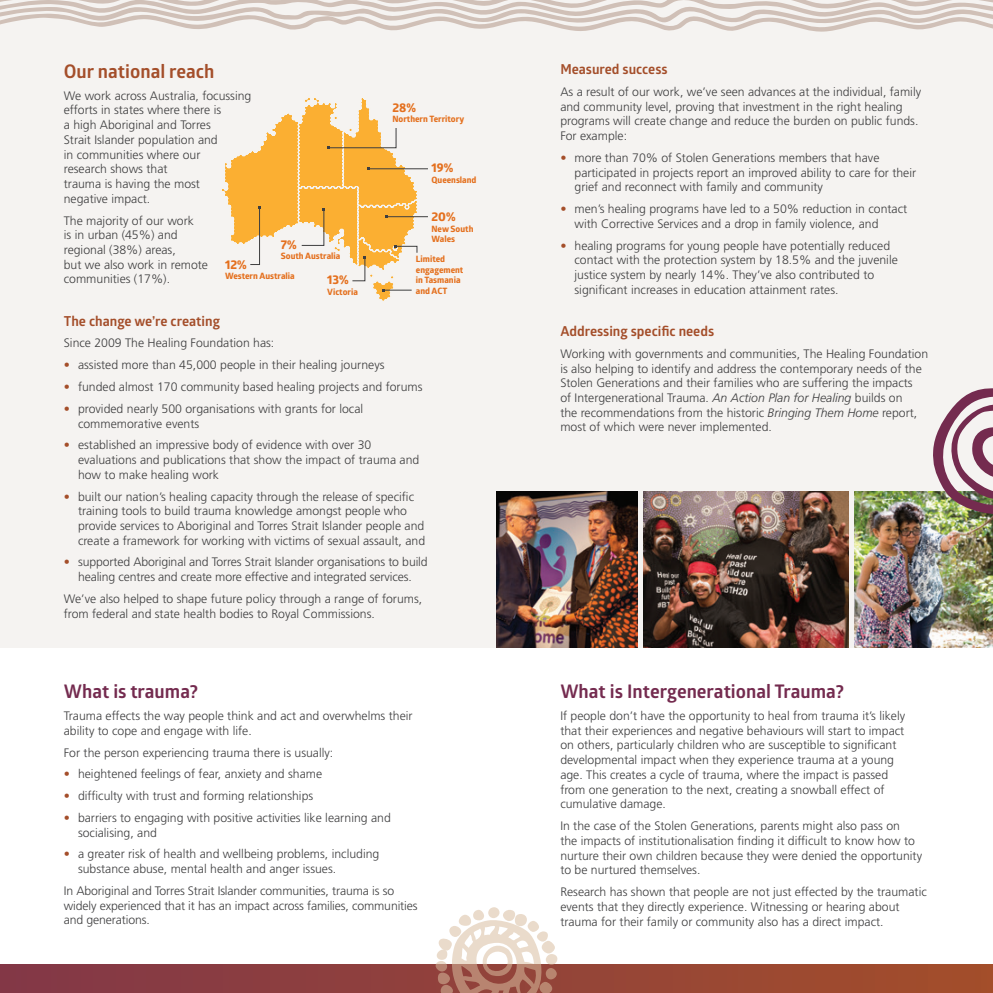
<style>
.page{position:relative;width:993px;height:993px;background:#fff}
.page>*{position:absolute;margin:0;border:0;box-sizing:border-box;transform-origin:0 0}
.t1{font:700 18.75px "Glober";color:#742b4f}
.t2{font:700 18.75px "Glober";color:#a44e2a}
.t3{font:700 13.75px "Glober";color:#a44e2a}
.t4{font:700 12.5px "Globerx";color:#e4701e}
.t5{font:300 12.25px/14.8px "Frutiger LT Std";color:#3e3e3f}
.t6{font:700 8.75px/10.5px "Globerx";color:#e4701e}
.s1{color:#a44e2a}
.s2{font-style:italic}
</style>
<div class="page">
<div style="left:0;top:0;width:992px;height:647px;background:#f5f3f1"></div>
<hr style="left:368px;top:168px;width:60px;height:1px;background:#3e3e3f">
<hr style="left:386px;top:216px;width:42px;height:1px;background:#3e3e3f">
<svg style="left:222px;top:98px;width:195px;height:203px"></svg>
<svg style="left:0;top:964px;width:992px;height:28px"></svg>
<img style="left:854px;top:491px;width:138px;height:156px">
<img style="left:643px;top:491px;width:205px;height:156px">
<img style="left:496px;top:491px;width:141px;height:156px">
<img style="left:932px;top:388px;width:60px;height:130px">
<svg style="left:541px;top:940px;width:14px;height:13px"></svg>
<svg style="left:488px;top:906px;width:11px;height:12px"></svg>
<svg style="left:545px;top:967px;width:11px;height:12px"></svg>
<svg style="left:545px;top:953px;width:12px;height:11px"></svg>
<svg style="left:436px;top:909px;width:116px;height:83px"></svg>
<svg style="left:0;top:0;width:992px;height:32px"></svg>
<h1 class="t2" style="left:64px;top:58px;width:152px">Our national reach</h1>
<p class="t5" style="left:64px;top:88px;width:189px">We work across Australia, focussing efforts in states where there is<br>a high Aboriginal and Torres<br>Strait Islander population and<br>in communities where our<br>research shows that<br>trauma is having the most<br>negative impact.</p>
<p class="t5" style="left:64px;top:213px;width:146px">The majority of our work<br>is in urban (45%) and regional (38%) areas,<br>but we also work in remote communities (17%).</p>
<p class="t3" style="left:64px;top:311px;width:158px">The change we’re creating</p>
<p class="t5" style="left:64px;top:336px;width:212px">Since 2009 The Healing Foundation has:</p>
<p class="t5" style="left:64px;top:357px;width:322px"><span class="s1">•</span> assisted more than 45,000 people in their healing journeys</p>
<p class="t5" style="left:64px;top:379px;width:360px"><span class="s1">•</span> funded almost 170 community based healing projects and forums</p>
<p class="t5" style="left:78px;top:401px;width:286px;text-indent:-14px"><span class="s1">•</span> provided nearly 500 organisations with grants for local commemorative events</p>
<p class="t5" style="left:78px;top:438px;width:343px;text-indent:-14px"><span class="s1">•</span> established an impressive body of evidence with over 30 evaluations and publications that show the impact of trauma and how to make healing work</p>
<p class="t5" style="left:78px;top:489px;width:348px;text-indent:-14px"><span class="s1">•</span> built our nation’s healing capacity through the release of specific training tools to build trauma knowledge amongst people who provide services to Aboriginal and Torres Strait Islander people and create a framework for working with victims of sexual assault, and</p>
<p class="t5" style="left:64px;top:555px;width:365px;text-align:center"><span class="s1">•</span> supported Aboriginal and Torres Strait Islander organisations to build healing centres and create more effective and integrated services.</p>
<p class="t5" style="left:64px;top:591px;width:360px">We’ve also helped to shape future policy through a range of forums, from federal and state health bodies to Royal Commissions.</p>
<p class="t4" style="left:392px;top:98px;width:25px">28%</p>
<p class="t6" style="left:392px;top:114px;width:73px">Northern Territory</p>
<p class="t4" style="left:431px;top:158px;width:23px">19%</p>
<p class="t6" style="left:431px;top:174px;width:46px">Queensland</p>
<p class="t4" style="left:431px;top:208px;width:26px">20%</p>
<p class="t6" style="left:431px;top:223px;width:43px">New South<br>Wales</p>
<p class="t4" style="left:281px;top:235px;width:17px">7%</p>
<p class="t6" style="left:281px;top:250px;width:61px">South Australia</p>
<p class="t6" style="left:416px;top:254px;width:49px">Limited engagement in Tasmania and ACT</p>
<p class="t4" style="left:225px;top:255px;width:23px">12%</p>
<p class="t6" style="left:225px;top:271px;width:71px">Western Australia</p>
<p class="t4" style="left:327px;top:270px;width:23px">13%</p>
<p class="t6" style="left:327px;top:286px;width:32px">Victoria</p>
<h1 class="t1" style="left:64px;top:678px;width:136px">What is trauma?</h1>
<p class="t5" style="left:64px;top:708px;width:350px">Trauma effects the way people think and act and overwhelms their ability to cope and engage with life.</p>
<p class="t5" style="left:64px;top:744px;width:271px">For the person experiencing trauma there is usually:</p>
<p class="t5" style="left:64px;top:766px;width:260px"><span class="s1">•</span> heightened feelings of fear, anxiety and shame</p>
<p class="t5" style="left:64px;top:788px;width:251px"><span class="s1">•</span> difficulty with trust and forming relationships</p>
<p class="t5" style="left:78px;top:810px;width:314px;text-indent:-14px"><span class="s1">•</span> barriers to engaging with positive activities like learning and socialising, and</p>
<p class="t5" style="left:78px;top:846px;width:303px;text-indent:-14px"><span class="s1">•</span> a greater risk of health and wellbeing problems, including substance abuse, mental health and anger issues.</p>
<p class="t5" style="left:64px;top:883px;width:355px">In Aboriginal and Torres Strait Islander communities, trauma is so widely experienced that it has an impact across families, communities and generations.</p>
<p class="t3" style="left:560px;top:60px;width:109px">Measured success</p>
<p class="t5" style="left:560px;top:84px;width:362px">As a result of our work, we’ve seen advances at the individual, family and community level, proving that investment in the right healing programs will create change and reduce the burden on public funds.<br>For example:</p>
<p class="t5" style="left:574px;top:150px;width:343px;text-indent:-14px"><span class="s1">•</span> more than 70% of Stolen Generations members that have participated in projects report an improved ability to care for their grief and reconnect with family and community</p>
<p class="t5" style="left:574px;top:202px;width:334px;text-indent:-14px"><span class="s1">•</span> men’s healing programs have led to a 50% reduction in contact with Corrective Services and a drop in family violence, and</p>
<p class="t5" style="left:574px;top:238px;width:325px;text-indent:-14px"><span class="s1">•</span> healing programs for young people have potentially reduced contact with the protection system by 18.5% and the juvenile justice system by nearly 14%. They’ve also contributed to significant increases in education attainment rates.</p>
<p class="t3" style="left:560px;top:321px;width:155px">Addressing specific needs</p>
<p class="t5" style="left:560px;top:346px;width:369px">Working with governments and communities, The Healing Foundation is also helping to identify and address the contemporary needs of the Stolen Generations and their families who are suffering the impacts<br>of Intergenerational Trauma. <span class="s2">An Action Plan for Healing</span> builds on<br>the recommendations from the historic <span class="s2">Bringing Them Home</span> report, most of which were never implemented.</p>
<h1 class="t1" style="left:560px;top:678px;width:285px">What is Intergenerational Trauma?</h1>
<p class="t5" style="left:560px;top:708px;width:346px">If people don’t have the opportunity to heal from trauma it’s likely that their experiences and negative behaviours will start to impact on others, particularly children who are susceptible to significant developmental impact when they experience trauma at a young age. This creates a cycle of trauma, where the impact is passed from one generation to the next, creating a snowball effect of cumulative damage.</p>
<p class="t5" style="left:560px;top:818px;width:363px">In the case of the Stolen Generations, parents might also pass on<br>the impacts of institutionalisation finding it difficult to know how to nurture their own children because they were denied the opportunity to be nurtured themselves.</p>
<p class="t5" style="left:560px;top:884px;width:368px">Research has shown that people are not just effected by the traumatic events that they directly experience. Witnessing or hearing about trauma for their family or community also has a direct impact.</p>
</div>
